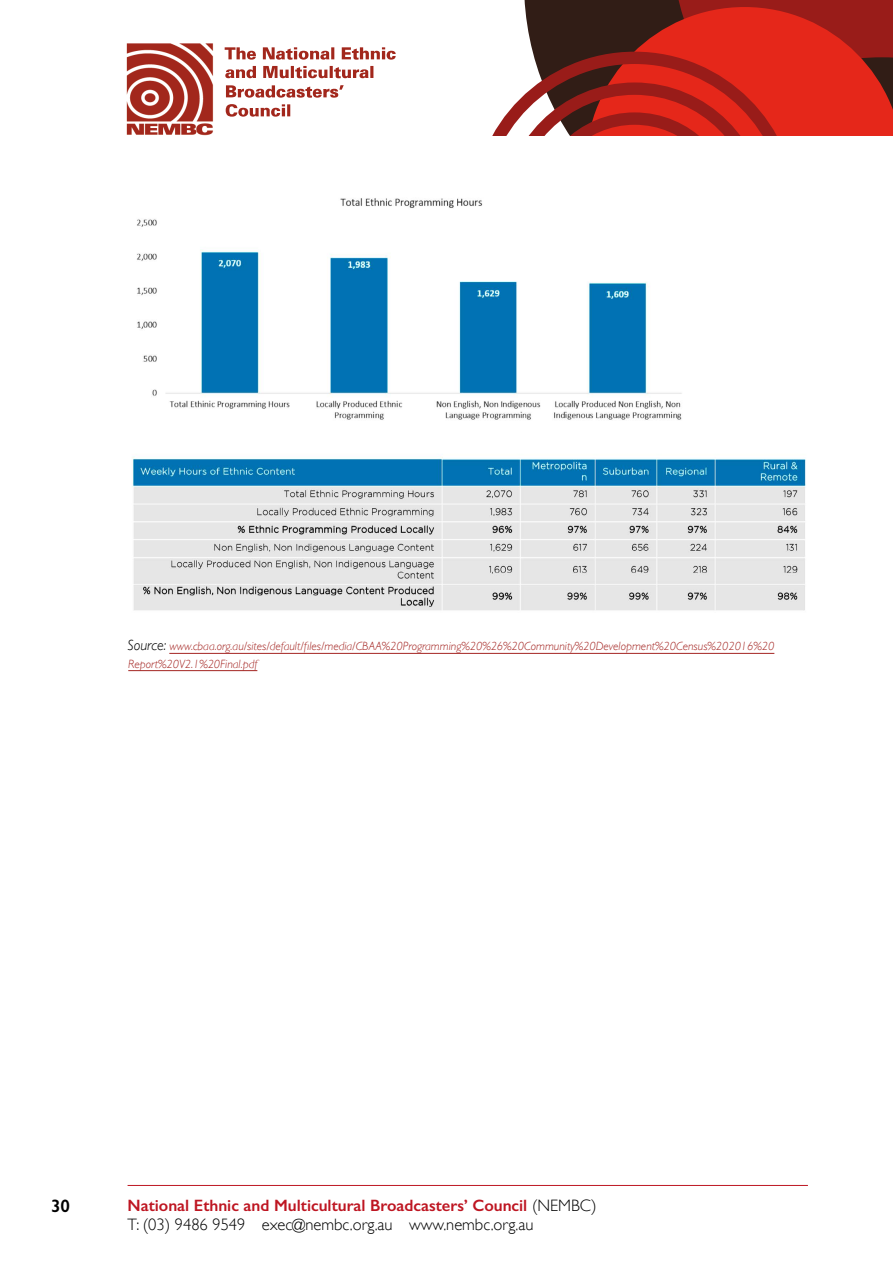
<style>
.page{position:relative;width:893px;height:1263px;background:#fff}
.page>*{position:absolute;margin:0;border:0;box-sizing:border-box;transform-origin:0 0}
.t1{font:600 18px "Gill Sans";color:#000}
.t2{font:300 16.5px/18.8px "Gill Sans";color:#000}
.t3{font:italic 300 12px/17.2px "Gill Sans";color:#a42522}
.s1{font-size:15px;color:#000}
.s2{font-weight:600;color:#be1622}
</style>
<div class="page">
<hr style="left:128px;top:1185px;width:680px;height:1px;background:#be1622">
<svg style="left:493px;top:0;width:400px;height:135px;background:#b0372f"></svg>
<img style="left:126px;top:43px;width:248px;height:93px">
<img style="left:246px;top:66px;width:127px;height:12px">
<img style="left:226px;top:85px;width:118px;height:13px">
<img style="left:226px;top:104px;width:64px;height:13px">
<img style="left:225px;top:47px;width:171px;height:13px">
<hr style="left:169px;top:653px;width:605px;height:1px;background:#a42522">
<hr style="left:128px;top:670px;width:129px;height:1px;background:#a42522">
<img style="left:137px;top:198px;width:545px;height:222px">
<img style="left:132px;top:456px;width:674px;height:155px">
<p class="t3" style="left:127px;top:638px;width:648px"><span class="s1">Source:</span> www.cbaa.org.au/sites/default/files/media/CBAA%20Programming%20%26%20Community%20Development%20Census%202016%20<br>Report%20V2.1%20Final.pdf</p>
<h1 class="t1" style="left:51px;top:1195px;width:21px">30</h1>
<h2 class="t2" style="left:128px;top:1196px;width:471px"><span class="s2">National Ethnic and Multicultural Broadcasters’ Council</span> (NEMBC)<br>T: (03) 9486 9549 exec@nembc.org.au www.nembc.org.au</h2>
</div>
